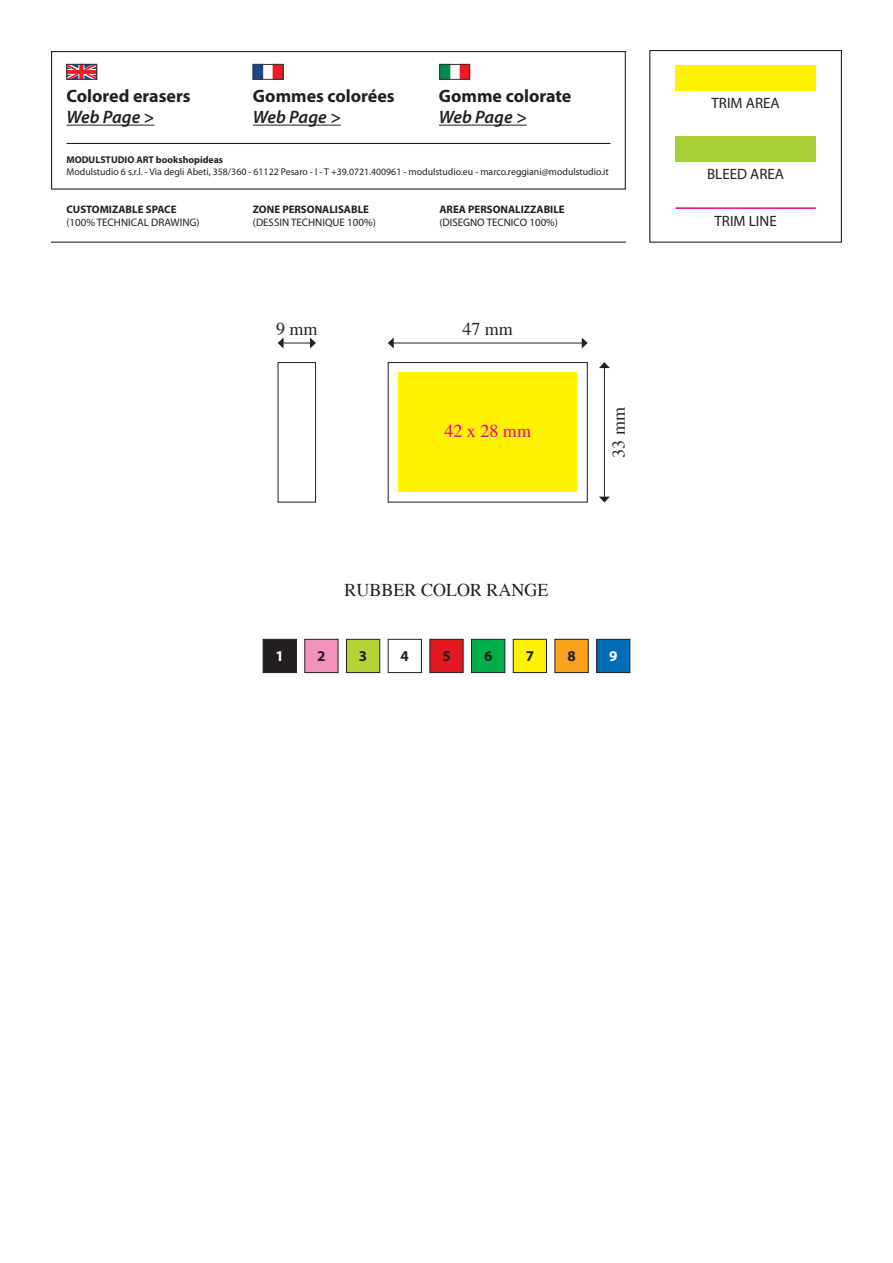
<style>
.page{position:relative;width:893px;height:1263px;background:#fff}
.page>*{position:absolute;margin:0;border:0;box-sizing:border-box;transform-origin:0 0}
.t1{font:700 18px "Myriad Pro";color:#231f20}
.t2{font:18px "Times";color:#231f20}
.t3{font:italic 600 18px "Myriad Pro";color:#231f20}
.t4{font:18px "Times";color:#ec008c}
.t5{font:15px "Myriad Pro";color:#231f20}
.t6{font:700 15px "Myriad Pro";color:#231f20}
.t7{font:700 15px "Myriad Pro";color:#fff}
.t8{font:10.95px "Myriad Pro";color:#231f20}
.t9{font:700 10.95px "Myriad Pro";color:#231f20}
.t10{font:9.75px "Myriad Pro";color:#231f20}
.t11{font:700 9.75px "Myriad Pro";color:#231f20}
</style>
<div class="page">
<svg style="left:263px;top:66px;width:10px;height:11px"></svg>
<div style="left:253px;top:64px;width:30px;height:15px;border:1px solid #fff"></div>
<div style="left:253px;top:64px;width:10px;height:15px;background:#214687"></div>
<div style="left:273px;top:64px;width:10px;height:15px;background:#ed1c24"></div>
<div style="left:253px;top:64px;width:30px;height:16px;border:1px solid #363639"></div>
<div style="left:51px;top:51px;width:575px;height:139px;border:1px solid #231f20"></div>
<hr style="left:66px;top:125px;width:88px;height:1px;background:#231f20">
<hr style="left:253px;top:125px;width:88px;height:1px;background:#231f20">
<hr style="left:439px;top:125px;width:88px;height:1px;background:#231f20">
<hr style="left:66px;top:143px;width:544px;height:1px;background:#231f20">
<hr style="left:51px;top:242px;width:575px;height:1px;background:#231f20">
<svg style="left:68px;top:66px;width:27px;height:12px"></svg>
<div style="left:66px;top:64px;width:31px;height:16px;border:1px solid #363639"></div>
<svg style="left:450px;top:66px;width:10px;height:11px"></svg>
<div style="left:439px;top:64px;width:31px;height:15px;border:1px solid #fff"></div>
<div style="left:460px;top:64px;width:10px;height:15px;background:#ed1c24"></div>
<div style="left:439px;top:64px;width:11px;height:15px;background:#008b4c"></div>
<div style="left:439px;top:64px;width:31px;height:16px;border:1px solid #363639"></div>
<div style="left:388px;top:362px;width:200px;height:140px;border:1px solid #231f20"></div>
<div style="left:398px;top:373px;width:179px;height:119px;background:#fff200"></div>
<div style="left:278px;top:362px;width:38px;height:140px;border:1px solid #231f20"></div>
<hr style="left:393px;top:343px;width:190px;height:1px;background:#231f20">
<svg style="left:582px;top:338px;width:6px;height:10px"></svg>
<svg style="left:388px;top:337px;width:6px;height:11px"></svg>
<svg style="left:278px;top:337px;width:38px;height:11px"></svg>
<hr style="left:604px;top:367px;width:1px;height:130px;background:#231f20">
<svg style="left:599px;top:362px;width:11px;height:6px"></svg>
<svg style="left:599px;top:497px;width:11px;height:5px"></svg>
<div style="left:305px;top:639px;width:33px;height:33px;background:#f392bd"></div>
<div style="left:304px;top:639px;width:34px;height:34px;border:1px solid #231f20"></div>
<div style="left:346px;top:639px;width:34px;height:33px;background:#b5d334"></div>
<div style="left:346px;top:639px;width:34px;height:34px;border:1px solid #231f20"></div>
<div style="left:388px;top:639px;width:34px;height:34px;border:1px solid #231f20"></div>
<div style="left:263px;top:639px;width:33px;height:33px;background:#231f20"></div>
<div style="left:263px;top:639px;width:34px;height:34px;border:1px solid #231f20"></div>
<div style="left:472px;top:639px;width:33px;height:33px;background:#00af4c"></div>
<div style="left:471px;top:639px;width:34px;height:34px;border:1px solid #231f20"></div>
<div style="left:513px;top:639px;width:33px;height:33px;background:#fff200"></div>
<div style="left:513px;top:639px;width:34px;height:34px;border:1px solid #231f20"></div>
<div style="left:555px;top:639px;width:33px;height:33px;background:#faa21b"></div>
<div style="left:555px;top:639px;width:34px;height:34px;border:1px solid #231f20"></div>
<div style="left:597px;top:639px;width:33px;height:33px;background:#006db8"></div>
<div style="left:596px;top:639px;width:34px;height:34px;border:1px solid #231f20"></div>
<div style="left:430px;top:639px;width:33px;height:33px;background:#e11a22"></div>
<div style="left:429px;top:639px;width:34px;height:34px;border:1px solid #231f20"></div>
<div style="left:649px;top:50px;width:193px;height:193px;border:1px solid #231f20"></div>
<div style="left:675px;top:65px;width:141px;height:26px;background:#fff200"></div>
<div style="left:675px;top:136px;width:141px;height:26px;background:#a6ce39"></div>
<hr style="left:675px;top:207px;width:141px;height:2px;background:#ec008c">
<h1 class="t1" style="left:66px;top:89px;width:126px">Colored erasers</h1>
<h1 class="t3" style="left:66px;top:111px;width:89px">Web Page &gt;</h1>
<h1 class="t1" style="left:253px;top:89px;width:143px">Gommes colorées</h1>
<h1 class="t3" style="left:253px;top:111px;width:89px">Web Page &gt;</h1>
<h1 class="t1" style="left:439px;top:89px;width:134px">Gomme colorate</h1>
<h1 class="t3" style="left:439px;top:111px;width:89px">Web Page &gt;</h1>
<p class="t11" style="left:66px;top:156px;width:158px">MODULSTUDIO ART bookshopideas</p>
<p class="t10" style="left:66px;top:168px;width:544px">Modulstudio 6 s.r.l. - Via degli Abeti, 358/360 - 61122 Pesaro - I - T +39.0721.400961 - modulstudio.eu - marco.reggiani@modulstudio.it</p>
<p class="t9" style="left:66px;top:205px;width:112px">CUSTOMIZABLE SPACE</p>
<p class="t8" style="left:66px;top:218px;width:135px">(100% TECHNICAL DRAWING)</p>
<p class="t9" style="left:253px;top:205px;width:118px">ZONE PERSONALISABLE</p>
<p class="t8" style="left:253px;top:218px;width:124px">(DESSIN TECHNIQUE 100%)</p>
<h1 class="t2" style="left:276px;top:322px;width:43px">9 mm</h1>
<p class="t9" style="left:439px;top:205px;width:127px">AREA PERSONALIZZABILE</p>
<p class="t8" style="left:439px;top:218px;width:120px">(DISEGNO TECNICO 100%)</p>
<h1 class="t2" style="left:462px;top:322px;width:52px">47 mm</h1>
<h1 class="t4" style="left:444px;top:424px;width:88px">42 x 28 mm</h1>
<h1 class="t2" style="left:611px;top:458px;width:52px;rotate:-90deg">33 mm</h1>
<h1 class="t2" style="left:344px;top:582px;width:206px">RUBBER COLOR RANGE</h1>
<h2 class="t7" style="left:276px;top:651px;width:10px">1</h2>
<h2 class="t6" style="left:317px;top:651px;width:10px">2</h2>
<h2 class="t6" style="left:401px;top:651px;width:10px">4</h2>
<h2 class="t6" style="left:359px;top:651px;width:10px">3</h2>
<h2 class="t6" style="left:442px;top:651px;width:10px">5</h2>
<h2 class="t6" style="left:526px;top:651px;width:10px">7</h2>
<h2 class="t6" style="left:484px;top:651px;width:10px">6</h2>
<h2 class="t6" style="left:567px;top:651px;width:10px">8</h2>
<h2 class="t7" style="left:609px;top:651px;width:10px">9</h2>
<h2 class="t5" style="left:711px;top:97px;width:70px">TRIM AREA</h2>
<h2 class="t5" style="left:707px;top:168px;width:78px">BLEED AREA</h2>
<h2 class="t5" style="left:714px;top:215px;width:64px">TRIM LINE</h2>
</div>
